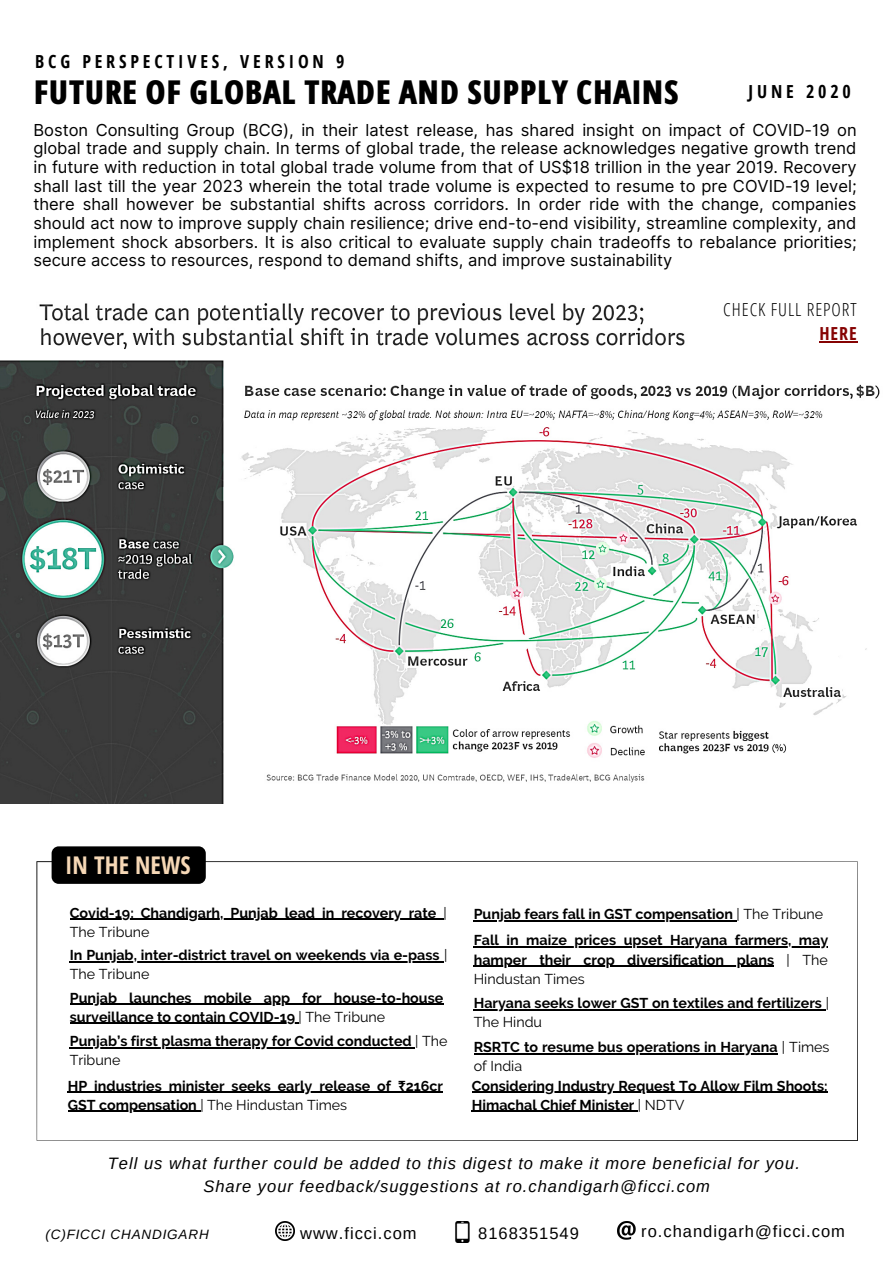
<style>
.page{position:relative;width:894px;height:1264px;background:#fff}
.page>*{position:absolute;margin:0;border:0;box-sizing:border-box;transform-origin:0 0}
.t1{font:800 33px "Open Sans Hebrew Condensed";color:#000}
.t2{font:700 24.6px "Open Sans Hebrew Condensed";color:#f6d8b6}
.t3{font:700 18px "Open Sans Condensed";letter-spacing:.215em;color:#000}
.t4{font:300 18px "Open Sans Condensed";letter-spacing:.055em;color:#000}
.t5{font:700 18px "Open Sans Condensed";color:#860303}
.t6{font:16.5px/18.6px "Inter";color:#000;text-align:justify}
.t7{font:italic 16.5px/22.5px "Arimo";letter-spacing:.06em;color:#000;text-align:center}
.t8{font:16.5px "Arimo";letter-spacing:.06em;color:#000}
.t9{font:700 14.25px/19.2px "Raleway";color:#000}
.t10{font:italic 13.5px "Arimo";letter-spacing:.06em;color:#000}
.s1{font-weight:400}
</style>
<div class="page">
<img style="left:617px;top:1221px;width:18px;height:18px">
<img style="left:455px;top:1221px;width:15px;height:20px">
<img style="left:275px;top:1221px;width:19px;height:19px">
<svg style="left:36px;top:861px;width:821px;height:279px"></svg>
<div style="left:52px;top:846px;width:154px;height:37px;background:#000;border-radius:7px"></div>
<img style="left:0;top:303px;width:880px;height:500px">
<div style="left:777px;top:771px;width:116px;height:13px;background:#fff"></div>
<hr style="left:68px;top:1091px;width:375px;height:1px;background:#000">
<hr style="left:68px;top:1110px;width:132px;height:1px;background:#000">
<hr style="left:473px;top:1009px;width:352px;height:1px;background:#000">
<hr style="left:473px;top:946px;width:355px;height:1px;background:#000">
<hr style="left:473px;top:965px;width:300px;height:1px;background:#000">
<hr style="left:70px;top:918px;width:373px;height:2px;background:#000">
<hr style="left:74px;top:961px;width:365px;height:1px;background:#000">
<hr style="left:473px;top:920px;width:260px;height:1px;background:#000">
<hr style="left:70px;top:1003px;width:373px;height:1px;background:#000">
<hr style="left:70px;top:1022px;width:228px;height:2px;background:#000">
<hr style="left:819px;top:341px;width:38px;height:2px;background:#860303">
<hr style="left:473px;top:1053px;width:304px;height:1px;background:#000">
<hr style="left:70px;top:1047px;width:345px;height:1px;background:#000">
<hr style="left:471px;top:1091px;width:356px;height:1px;background:#000">
<hr style="left:471px;top:1110px;width:166px;height:1px;background:#000">
<p class="t3" style="left:35px;top:49px;width:310px">BCG PERSPECTIVES, VERSION 9</p>
<h1 class="t1" style="left:33px;top:69px;width:646px">FUTURE OF GLOBAL TRADE AND SUPPLY CHAINS</h1>
<p class="t3" style="left:748px;top:79px;width:104px">JUNE 2020</p>
<p class="t6" style="left:33px;top:121px;width:824px">Boston Consulting Group (BCG), in their latest release, has shared insight on impact of COVID-19 on global trade and supply chain. In terms of global trade, the release acknowledges negative growth trend in future with reduction in total global trade volume from that of US$18 trillion in the year 2019. Recovery shall last till the year 2023 wherein the total trade volume is expected to resume to pre COVID-19 level; there shall however be substantial shifts across corridors. In order ride with the change, companies should act now to improve supply chain resilience; drive end-to-end visibility, streamline complexity, and implement shock absorbers. It is also critical to evaluate supply chain tradeoffs to rebalance priorities; secure access to resources, respond to demand shifts, and improve sustainability</p>
<p class="t4" style="left:723px;top:297px;width:135px">CHECK FULL REPORT</p>
<p class="t5" style="left:819px;top:321px;width:39px">HERE</p>
<h2 class="t2" style="left:65px;top:847px;width:127px">IN THE NEWS</h2>
<p class="t9" style="left:70px;top:903px;width:378px">Covid-19: Chandigarh, Punjab lead in recovery rate <span class="s1">|<br>The Tribune</span></p>
<p class="t9" style="left:70px;top:945px;width:379px">In Punjab, inter-district travel on weekends via e-pass <span class="s1">|<br>The Tribune</span></p>
<p class="t9" style="left:70px;top:987px;width:375px">Punjab launches mobile app for house-to-house surveillance to contain COVID-19 <span class="s1">| The Tribune</span></p>
<p class="t9" style="left:70px;top:1031px;width:379px">Punjab’s first plasma therapy for Covid conducted <span class="s1">| The<br>Tribune</span></p>
<p class="t9" style="left:68px;top:1075px;width:376px">HP industries minister seeks early release of ₹216cr<br>GST compensation <span class="s1">| The Hindustan Times</span></p>
<p class="t9" style="left:473px;top:904px;width:351px">Punjab fears fall in GST compensation <span class="s1">| The Tribune</span></p>
<p class="t9" style="left:473px;top:930px;width:356px;text-align:justify">Fall in maize prices upset Haryana farmers, may hamper their crop diversification plans <span class="s1">| The Hindustan Times</span></p>
<p class="t9" style="left:473px;top:993px;width:357px">Haryana seeks lower GST on textiles and fertilizers <span class="s1">|<br>The Hindu</span></p>
<p class="t9" style="left:473px;top:1037px;width:357px">RSRTC to resume bus operations in Haryana <span class="s1">| Times of India</span></p>
<p class="t9" style="left:471px;top:1075px;width:357px">Considering Industry Request To Allow Film Shoots:<br>Himachal Chief Minister <span class="s1">| NDTV</span></p>
<p class="t7" style="left:108px;top:1152px;width:693px">Tell us what further could be added to this digest to make it more beneficial for you.<br>Share your feedback/suggestions at ro.chandigarh@ficci.com</p>
<p class="t10" style="left:45px;top:1227px;width:165px">(C)FICCI CHANDIGARH</p>
<p class="t8" style="left:300px;top:1223px;width:118px">www.ficci.com</p>
<p class="t8" style="left:478px;top:1223px;width:102px">8168351549</p>
<p class="t8" style="left:641px;top:1221px;width:205px">ro.chandigarh@ficci.com</p>
</div>
